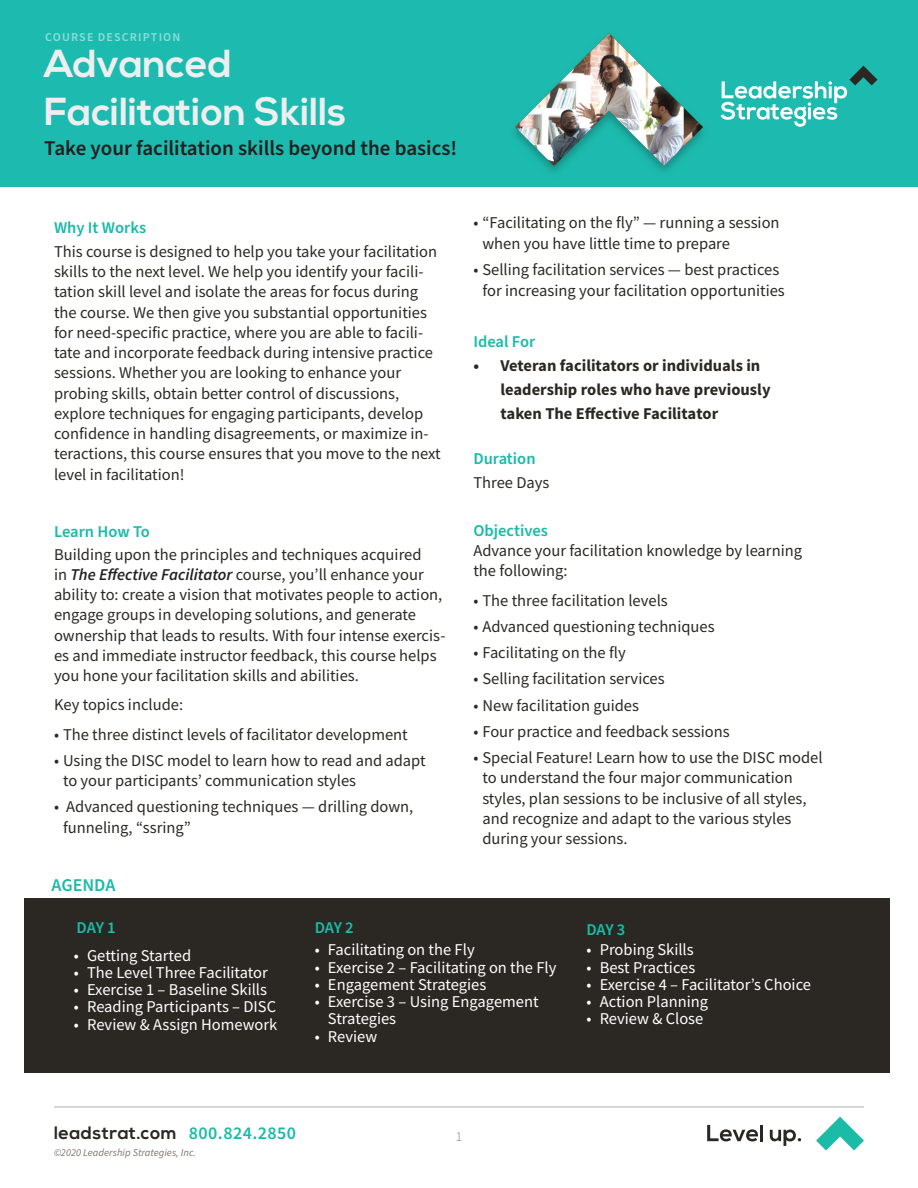
<style>
.page{position:relative;width:918px;height:1188px;background:#fff}
.page>*{position:absolute;margin:0;border:0;box-sizing:border-box;transform-origin:0 0}
.t1{font:700 39px/48px "Nexa";color:#eeeeef}
.t2{font:600 21px "Source Sans Pro";color:#231f20}
.t3{font:600 18px "Source Sans Pro";letter-spacing:.025em;color:#1abba7}
.t4{font:700 18px "Nexa";letter-spacing:.025em;color:#2b2824}
.CD_Body_Grey{font:16.5px/20.2px "Source Sans Pro";color:#2b2824}
.t5{font:16.5px/17.2px "Source Sans Pro";color:#fff}
.t6{font:700 16.5px/24px "Source Sans Pro";color:#2b2824}
.CD_Body_Grey-2{font:600 16.5px "Source Sans Pro";color:#1abba7}
.t7{font:300 13.5px "Source Sans Pro";color:#7e7774}
.t8{font:600 12px "Source Sans Pro";letter-spacing:.1em;color:#fff}
.t9{font:italic 10.5px "Source Sans Pro";color:#7e7774}
.s1{font-weight:600;font-style:italic;color:#231f20}
</style>
<div class="page">
<div style="left:25px;top:899px;width:865px;height:174px;background:#2b2824"></div>
<svg style="left:816px;top:1117px;width:48px;height:33px"></svg>
<svg style="left:707px;top:1125px;width:51px;height:16px"></svg>
<hr style="left:760px;top:1125px;width:3px;height:16px;background:#2b2824">
<svg style="left:770px;top:1129px;width:31px;height:17px"></svg>
<hr style="left:54px;top:1107px;width:810px;height:1px;background:#b3aeac">
<div style="left:0;top:0;width:918px;height:187px;background:#1dbbaf"></div>
<svg style="left:721px;top:65px;width:157px;height:62px"></svg>
<img style="left:515px;top:33px;width:188px;height:139px">
<p class="t8" style="left:45px;top:29px;width:137px">COURSE DESCRIPTION</p>
<p class="t1" style="left:44px;top:41px;width:304px">Advanced<br>Facilitation Skills</p>
<p class="t2" style="left:44px;top:134px;width:415px">Take your facilitation skills beyond the basics!</p>
<p class="CD_Body_Grey-2" style="left:54px;top:216px;width:94px">Why It Works</p>
<p class="CD_Body_Grey" style="left:54px;top:241px;width:388px">This course is designed to help you take your facilitation skills to the next level. We help you identify your facili&shy;tation skill level and isolate the areas for focus during the course. We then give you substantial opportunities for need-specific practice, where you are able to facili&shy;tate and incorporate feedback during intensive practice sessions. Whether you are looking to enhance your probing skills, obtain better control of discussions, explore techniques for engaging participants, develop confidence in handling disagreements, or maximize in&shy;teractions, this course ensures that you move to the next level in facilitation!</p>
<p class="CD_Body_Grey-2" style="left:54px;top:521px;width:97px">Learn How To</p>
<p class="CD_Body_Grey" style="left:54px;top:544px;width:393px">Building upon the principles and techniques acquired<br>in <span class="s1">The Effective Facilitator</span> course, you’ll enhance your ability to: create a vision that motivates people to action, engage groups in developing solutions, and generate ownership that leads to results. With four intense exercis&shy;es and immediate instructor feedback, this course helps you hone your facilitation skills and abilities.</p>
<p class="CD_Body_Grey" style="left:54px;top:695px;width:131px">Key topics include:</p>
<p class="CD_Body_Grey" style="left:54px;top:724px;width:355px">• The three distinct levels of facilitator development</p>
<p class="CD_Body_Grey" style="left:63px;top:750px;width:364px;text-indent:-9px">• Using the DISC model to learn how to read and adapt to your participants’ communication styles</p>
<p class="CD_Body_Grey" style="left:63px;top:797px;width:352px;text-indent:-9px">• Advanced questioning techniques — drilling down, funneling, “ssring”</p>
<p class="CD_Body_Grey" style="left:482px;top:213px;width:299px;text-indent:-9px">• “Facilitating on the fly” — running a session when you have little time to prepare</p>
<p class="CD_Body_Grey" style="left:473px;top:259px;width:313px;line-height:21px;text-align:center">• Selling facilitation services — best practices for increasing your facilitation opportunities</p>
<p class="CD_Body_Grey-2" style="left:473px;top:330px;width:63px">Ideal For</p>
<p class="t6" style="left:500px;top:354px;width:272px;text-indent:-27px">• Veteran facilitators or individuals in leadership roles who have previously taken The Effective Facilitator</p>
<p class="CD_Body_Grey-2" style="left:473px;top:447px;width:64px">Duration</p>
<p class="CD_Body_Grey" style="left:473px;top:472px;width:78px">Three Days</p>
<p class="CD_Body_Grey-2" style="left:473px;top:519px;width:76px">Objectives</p>
<p class="CD_Body_Grey" style="left:473px;top:540px;width:330px">Advance your facilitation knowledge by learning the following:</p>
<p class="CD_Body_Grey" style="left:473px;top:590px;width:196px">• The three facilitation levels</p>
<p class="CD_Body_Grey" style="left:473px;top:616px;width:243px">• Advanced questioning techniques</p>
<p class="CD_Body_Grey" style="left:473px;top:642px;width:154px">• Facilitating on the fly</p>
<p class="CD_Body_Grey" style="left:473px;top:669px;width:193px">• Selling facilitation services</p>
<p class="CD_Body_Grey" style="left:473px;top:695px;width:167px">• New facilitation guides</p>
<p class="CD_Body_Grey" style="left:473px;top:721px;width:258px">• Four practice and feedback sessions</p>
<p class="CD_Body_Grey" style="left:482px;top:747px;width:342px;text-indent:-9px">• Special Feature! Learn how to use the DISC model to understand the four major communication styles, plan sessions to be inclusive of all styles, and recognize and adapt to the various styles during your sessions.</p>
<p class="t3" style="left:52px;top:873px;width:65px">AGENDA</p>
<p class="CD_Body_Grey-2" style="left:77px;top:916px;width:40px">DAY 1</p>
<p class="t5" style="left:74px;top:947px;width:119px">• Getting Started</p>
<p class="t5" style="left:74px;top:964px;width:196px">• The Level Three Facilitator</p>
<p class="t5" style="left:74px;top:981px;width:195px">• Exercise 1 – Baseline Skills</p>
<p class="t5" style="left:74px;top:998px;width:204px">• Reading Participants – DISC</p>
<p class="t5" style="left:74px;top:1016px;width:205px">• Review &amp; Assign Homework</p>
<p class="CD_Body_Grey-2" style="left:315px;top:916px;width:40px">DAY 2</p>
<p class="t5" style="left:315px;top:941px;width:161px">• Facilitating on the Fly</p>
<p class="t5" style="left:315px;top:958px;width:243px">• Exercise 2 – Facilitating on the Fly</p>
<p class="t5" style="left:315px;top:976px;width:173px">• Engagement Strategies</p>
<p class="t5" style="left:328px;top:993px;width:212px;text-indent:-13px">• Exercise 3 – Using Engagement<br>Strategies</p>
<p class="t5" style="left:315px;top:1027px;width:64px">• Review</p>
<p class="CD_Body_Grey-2" style="left:586px;top:918px;width:40px">DAY 3</p>
<p class="t5" style="left:586px;top:941px;width:109px">• Probing Skills</p>
<p class="t5" style="left:586px;top:958px;width:110px">• Best Practices</p>
<p class="t5" style="left:586px;top:976px;width:226px">• Exercise 4 – Facilitator’s Choice</p>
<p class="t5" style="left:586px;top:993px;width:123px">• Action Planning</p>
<p class="t5" style="left:586px;top:1010px;width:118px">• Review &amp; Close</p>
<p class="t4" style="left:54px;top:1123px;width:125px">leadstrat.com</p>
<p class="t3" style="left:189px;top:1121px;width:109px">800.824.2850</p>
<p class="t7" style="left:456px;top:1128px;width:8px">1</p>
<p class="t9" style="left:54px;top:1146px;width:144px">©2020 Leadership Strategies, Inc.</p>
</div>
